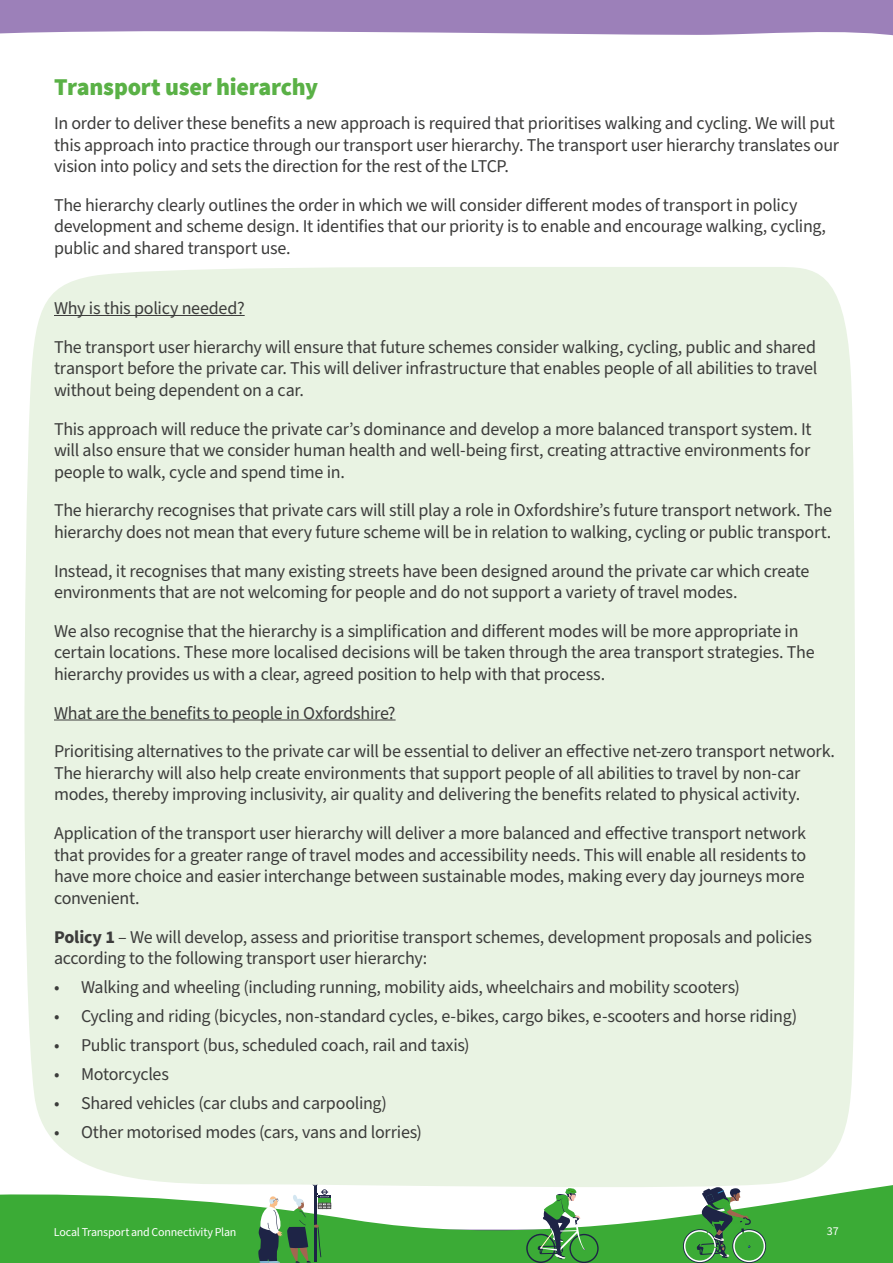
<style>
.page{position:relative;width:893px;height:1263px;background:#fff}
.page>*{position:absolute;margin:0;border:0;box-sizing:border-box;transform-origin:0 0}
.H2{font:900 24px "Source Sans Pro";letter-spacing:-.01em;color:#5ab146}
.body_text{font:18px/21.6px "Source Sans Pro";letter-spacing:-.015em;color:#3c3c3b}
.t1{font:12px "Source Sans Pro";letter-spacing:-.015em;color:#fff}
.s1{font-weight:700}
</style>
<div class="page">
<svg style="left:0;top:4px;width:893px;height:32px;background:#a68dc0"></svg>
<svg style="left:0;top:1185px;width:893px;height:78px;fill:#3bab36"></svg>
<svg style="left:258px;top:1191px;width:73px;height:72px"></svg>
<svg style="left:526px;top:1191px;width:73px;height:72px"></svg>
<svg style="left:683px;top:1191px;width:83px;height:72px"></svg>
<div style="left:20px;top:267px;width:837px;height:924px;background:#e9f3e3"></div>
<hr style="left:54px;top:315px;width:191px;height:1px;background:#3c3c3b">
<hr style="left:54px;top:719px;width:342px;height:1px;background:#3c3c3b">
<h3 class="H2" style="left:54px;top:70px;width:266px">Transport user hierarchy</h3>
<p class="body_text" style="left:54px;top:113px;width:786px">In order to deliver these benefits a new approach is required that prioritises walking and cycling. We will put this approach into practice through our transport user hierarchy. The transport user hierarchy translates our vision into policy and sets the direction for the rest of the LTCP.</p>
<p class="body_text" style="left:54px;top:195px;width:774px">The hierarchy clearly outlines the order in which we will consider different modes of transport in policy development and scheme design. It identifies that our priority is to enable and encourage walking, cycling, public and shared transport use.</p>
<p class="body_text" style="left:54px;top:298px;width:192px">Why is this policy needed?</p>
<p class="body_text" style="left:54px;top:337px;width:765px;text-align:justify">The transport user hierarchy will ensure that future schemes consider walking, cycling, public and shared transport before the private car. This will deliver infrastructure that enables people of all abilities to travel without being dependent on a car.</p>
<p class="body_text" style="left:54px;top:418px;width:759px;text-align:justify">This approach will reduce the private car’s dominance and develop a more balanced transport system. It will also ensure that we consider human health and well-being first, creating attractive environments for people to walk, cycle and spend time in.</p>
<p class="body_text" style="left:54px;top:500px;width:779px">The hierarchy recognises that private cars will still play a role in Oxfordshire’s future transport network. The hierarchy does not mean that every future scheme will be in relation to walking, cycling or public transport.</p>
<p class="body_text" style="left:54px;top:560px;width:757px">Instead, it recognises that many existing streets have been designed around the private car which create environments that are not welcoming for people and do not support a variety of travel modes.</p>
<p class="body_text" style="left:54px;top:621px;width:762px">We also recognise that the hierarchy is a simplification and different modes will be more appropriate in certain locations. These more localised decisions will be taken through the area transport strategies. The hierarchy provides us with a clear, agreed position to help with that process.</p>
<p class="body_text" style="left:54px;top:702px;width:343px">What are the benefits to people in Oxfordshire?</p>
<p class="body_text" style="left:54px;top:741px;width:783px">Prioritising alternatives to the private car will be essential to deliver an effective net-zero transport network.<br>The hierarchy will also help create environments that support people of all abilities to travel by non-car modes, thereby improving inclusivity, air quality and delivering the benefits related to physical activity.</p>
<p class="body_text" style="left:54px;top:823px;width:754px;text-align:justify">Application of the transport user hierarchy will deliver a more balanced and effective transport network that provides for a greater range of travel modes and accessibility needs. This will enable all residents to have more choice and easier interchange between sustainable modes, making every day journeys more convenient.</p>
<p class="body_text" style="left:54px;top:926px;width:759px"><span class="s1">Policy 1</span> – We will develop, assess and prioritise transport schemes, development proposals and policies according to the following transport user hierarchy:</p>
<p class="body_text" style="left:54px;top:977px;width:687px">• Walking and wheeling (including running, mobility aids, wheelchairs and mobility scooters)</p>
<p class="body_text" style="left:54px;top:1006px;width:745px">• Cycling and riding (bicycles, non-standard cycles, e-bikes, cargo bikes, e-scooters and horse riding)</p>
<p class="body_text" style="left:54px;top:1035px;width:417px">• Public transport (bus, scheduled coach, rail and taxis)</p>
<p class="body_text" style="left:54px;top:1064px;width:116px">• Motorcycles</p>
<p class="body_text" style="left:54px;top:1093px;width:335px">• Shared vehicles (car clubs and carpooling)</p>
<p class="body_text" style="left:54px;top:1122px;width:370px">• Other motorised modes (cars, vans and lorries)</p>
<p class="t1" style="left:54px;top:1224px;width:184px">Local Transport and Connectivity Plan</p>
<p class="t1" style="left:827px;top:1223px;width:13px">37</p>
</div>
